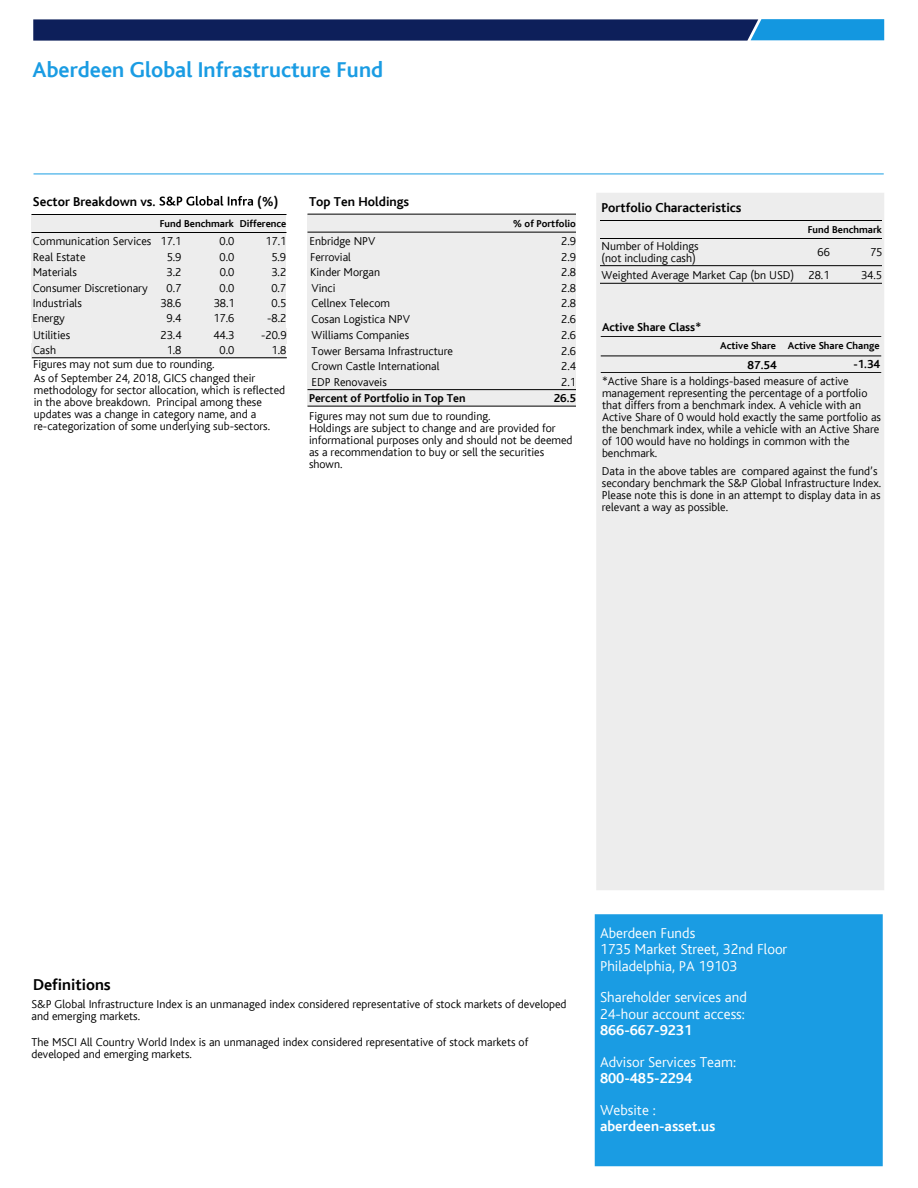
<style>
.page{position:relative;width:918px;height:1188px;background:#fff}
.page>*{position:absolute;margin:0;border:0;box-sizing:border-box;transform-origin:0 0}
.t1{font:700 22.5px "Bliss";color:#1a9ce3}
.t2{font:700 16.5px "Bliss";color:#000}
.t3{font:300 15px/16.5px "Bliss";color:#fff}
.t4{font:700 15px "Bliss";color:#fff}
.t5{font:700 13.5px "Bliss";color:#000}
.t6{font:300 12px/12px "Bliss";color:#000}
.t7{font:700 12px "Bliss";color:#000}
.t8{font:700 10.5px "Bliss";color:#000}
</style>
<div class="page">
<div style="left:596px;top:193px;width:288px;height:697px;background:#ededed"></div>
<hr style="left:34px;top:174px;width:850px;height:1px;background:#1a9fe3">
<svg style="left:33px;top:19px;width:851px;height:22px;background:#173974"></svg>
<div style="left:595px;top:914px;width:288px;height:252px;background:#1a9ce3;border:2px solid #1a9ce3"></div>
<hr style="left:600px;top:220px;width:282px;height:1px;background:#000">
<hr style="left:600px;top:238px;width:282px;height:1px;background:#000">
<hr style="left:600px;top:265px;width:282px;height:1px;background:#000">
<hr style="left:600px;top:283px;width:282px;height:1px;background:#000">
<svg style="left:159px;top:196px;width:94px;height:10px"></svg>
<hr style="left:601px;top:336px;width:280px;height:1px;background:#000">
<hr style="left:601px;top:372px;width:280px;height:1px;background:#000">
<hr style="left:601px;top:356px;width:280px;height:1px;background:#000">
<div style="left:32px;top:214px;width:254px;height:18px;background:#ededed"></div>
<div style="left:32px;top:232px;width:254px;height:16px;background:#ededed"></div>
<div style="left:32px;top:248px;width:254px;height:16px;background:#ededed"></div>
<div style="left:32px;top:264px;width:254px;height:16px;background:#ededed"></div>
<div style="left:32px;top:280px;width:254px;height:16px;background:#ededed"></div>
<div style="left:32px;top:312px;width:254px;height:16px;background:#ededed"></div>
<div style="left:32px;top:343px;width:254px;height:15px;background:#ededed"></div>
<hr style="left:32px;top:214px;width:254px;height:1px;background:#000">
<hr style="left:32px;top:232px;width:254px;height:1px;background:#000">
<hr style="left:32px;top:357px;width:255px;height:1px;background:#000">
<div style="left:32px;top:295px;width:254px;height:17px;background:#ededed"></div>
<div style="left:32px;top:328px;width:255px;height:15px;background:#ededed"></div>
<div style="left:308px;top:214px;width:268px;height:18px;background:#ededed"></div>
<div style="left:308px;top:232px;width:268px;height:16px;background:#ededed"></div>
<div style="left:308px;top:248px;width:268px;height:16px;background:#ededed"></div>
<div style="left:308px;top:264px;width:268px;height:15px;background:#ededed"></div>
<div style="left:308px;top:279px;width:268px;height:16px;background:#ededed"></div>
<div style="left:308px;top:295px;width:268px;height:16px;background:#ededed"></div>
<div style="left:308px;top:311px;width:268px;height:16px;background:#ededed"></div>
<div style="left:308px;top:327px;width:268px;height:15px;background:#ededed"></div>
<div style="left:308px;top:342px;width:268px;height:16px;background:#ededed"></div>
<div style="left:308px;top:358px;width:268px;height:16px;background:#ededed"></div>
<div style="left:308px;top:374px;width:268px;height:16px;background:#ededed"></div>
<div style="left:308px;top:390px;width:268px;height:16px;background:#ededed"></div>
<hr style="left:308px;top:214px;width:268px;height:1px;background:#000">
<hr style="left:308px;top:232px;width:268px;height:1px;background:#000">
<hr style="left:308px;top:389px;width:268px;height:1px;background:#000">
<hr style="left:308px;top:406px;width:268px;height:1px;background:#000">
<h1 class="t1" style="left:33px;top:58px;width:352px">Aberdeen Global Infrastructure Fund</h1>
<p class="t5" style="left:33px;top:194px;width:124px">Sector Breakdown vs.</p>
<p class="t5" style="left:257px;top:194px;width:23px">(%)</p>
<p class="t5" style="left:309px;top:194px;width:102px">Top Ten Holdings</p>
<p class="t5" style="left:602px;top:200px;width:141px">Portfolio Characteristics</p>
<p class="t8" style="left:160px;top:218px;width:128px">Fund Benchmark Difference</p>
<p class="t6" style="left:33px;top:235px;width:150px">Communication Services 17.1</p>
<p class="t6" style="left:220px;top:235px;width:16px">0.0</p>
<p class="t6" style="left:265px;top:235px;width:22px">17.1</p>
<p class="t6" style="left:33px;top:251px;width:54px">Real Estate</p>
<p class="t6" style="left:167px;top:251px;width:16px">5.9</p>
<p class="t6" style="left:220px;top:251px;width:16px">0.0</p>
<p class="t6" style="left:271px;top:251px;width:16px">5.9</p>
<p class="t6" style="left:310px;top:234px;width:68px;line-height:15.8px">Enbridge NPV<br>Ferrovial</p>
<p class="t8" style="left:513px;top:218px;width:65px">% of Portfolio</p>
<p class="t6" style="left:561px;top:236px;width:16px">2.9</p>
<p class="t6" style="left:561px;top:251px;width:16px">2.9</p>
<p class="t6" style="left:33px;top:267px;width:46px">Materials</p>
<p class="t6" style="left:167px;top:267px;width:16px">3.2</p>
<p class="t6" style="left:220px;top:267px;width:16px">0.0</p>
<p class="t6" style="left:271px;top:267px;width:16px">3.2</p>
<p class="t6" style="left:33px;top:282px;width:116px">Consumer Discretionary</p>
<p class="t6" style="left:167px;top:282px;width:16px">0.7</p>
<p class="t6" style="left:220px;top:282px;width:16px">0.0</p>
<p class="t6" style="left:271px;top:282px;width:16px">0.7</p>
<p class="t6" style="left:261px;top:329px;width:27px">-20.9</p>
<p class="t6" style="left:33px;top:297px;width:50px">Industrials</p>
<p class="t6" style="left:161px;top:298px;width:22px">38.6</p>
<p class="t6" style="left:214px;top:298px;width:22px">38.1</p>
<p class="t6" style="left:272px;top:298px;width:16px">0.5</p>
<p class="t6" style="left:32px;top:313px;width:34px">Energy</p>
<p class="t6" style="left:167px;top:313px;width:16px">9.4</p>
<p class="t6" style="left:213px;top:313px;width:22px">17.6</p>
<p class="t6" style="left:33px;top:359px;width:183px">Figures may not sum due to rounding.</p>
<p class="t6" style="left:267px;top:313px;width:21px">-8.2</p>
<p class="t6" style="left:33px;top:329px;width:39px">Utilities</p>
<p class="t6" style="left:161px;top:329px;width:22px">23.4</p>
<p class="t6" style="left:213px;top:329px;width:22px">44.3</p>
<p class="t6" style="left:33px;top:344px;width:25px">Cash</p>
<p class="t6" style="left:34px;top:372px;width:253px">As of September 24, 2018, GICS changed their methodology for sector allocation, which is reflected in the above breakdown. Principal among these updates was a change in category name, and a re-categorization of some underlying sub-sectors.</p>
<p class="t6" style="left:167px;top:344px;width:16px">1.8</p>
<p class="t6" style="left:220px;top:344px;width:16px">0.0</p>
<p class="t6" style="left:272px;top:344px;width:16px">1.8</p>
<p class="t6" style="left:310px;top:266px;width:72px">Kinder Morgan</p>
<p class="t6" style="left:561px;top:266px;width:16px">2.8</p>
<p class="t6" style="left:311px;top:298px;width:80px">Cellnex Telecom</p>
<p class="t6" style="left:311px;top:282px;width:26px">Vinci</p>
<p class="t6" style="left:561px;top:282px;width:16px">2.8</p>
<p class="t6" style="left:561px;top:298px;width:16px">2.8</p>
<p class="t6" style="left:311px;top:313px;width:100px">Cosan Logistica NPV</p>
<p class="t6" style="left:561px;top:314px;width:16px">2.6</p>
<p class="t6" style="left:312px;top:329px;width:99px">Williams Companies</p>
<p class="t6" style="left:561px;top:329px;width:16px">2.6</p>
<p class="t6" style="left:312px;top:345px;width:143px">Tower Bersama Infrastructure</p>
<p class="t6" style="left:561px;top:345px;width:16px">2.6</p>
<p class="t6" style="left:312px;top:361px;width:129px">Crown Castle International</p>
<p class="t6" style="left:561px;top:361px;width:16px">2.4</p>
<p class="t6" style="left:312px;top:376px;width:77px">EDP Renovaveis</p>
<p class="t6" style="left:561px;top:376px;width:16px">2.1</p>
<p class="t7" style="left:309px;top:392px;width:158px">Percent of Portfolio in Top Ten</p>
<p class="t7" style="left:554px;top:392px;width:24px">26.5</p>
<p class="t6" style="left:309px;top:410px;width:265px">Figures may not sum due to rounding.<br>Holdings are subject to change and are provided for informational purposes only and should not be deemed as a recommendation to buy or sell the securities shown.</p>
<p class="t8" style="left:808px;top:224px;width:76px">Fund Benchmark</p>
<p class="t6" style="left:602px;top:241px;width:99px">Number of Holdings (not including cash)</p>
<p class="t6" style="left:602px;top:242px;width:230px;line-height:22.4px;text-align:right">66<br>Weighted Average Market Cap (bn USD) 28.1</p>
<p class="t7" style="left:602px;top:321px;width:101px">Active Share Class*</p>
<p class="t6" style="left:870px;top:247px;width:14px">75</p>
<p class="t6" style="left:861px;top:269px;width:22px">34.5</p>
<p class="t8" style="left:720px;top:340px;width:57px">Active Share</p>
<p class="t6" style="left:602px;top:375px;width:281px">*Active Share is a holdings-based measure of active management representing the percentage of a portfolio that differs from a benchmark index. A vehicle with an Active Share of 0 would hold exactly the same portfolio as the benchmark index, while a vehicle with an Active Share of 100 would have no holdings in common with the benchmark.</p>
<p class="t8" style="left:788px;top:340px;width:93px">Active Share Change</p>
<p class="t7" style="left:853px;top:358px;width:28px">-1.34</p>
<p class="t7" style="left:748px;top:358px;width:30px">87.54</p>
<p class="t6" style="left:602px;top:465px;width:281px">Data in the above tables are compared against the fund’s secondary benchmark the S&amp;P Global Infrastructure Index.<br>Please note this is done in an attempt to display data in as relevant a way as possible.</p>
<h2 class="t2" style="left:33px;top:976px;width:79px">Definitions</h2>
<p class="t6" style="left:32px;top:998px;width:537px">S&amp;P Global Infrastructure Index is an unmanaged index considered representative of stock markets of developed and emerging markets.</p>
<p class="t6" style="left:32px;top:1036px;width:498px">The MSCI All Country World Index is an unmanaged index considered representative of stock markets of developed and emerging markets.</p>
<p class="t3" style="left:600px;top:925px;width:189px">Aberdeen Funds<br>1735 Market Street, 32nd Floor<br>Philadelphia, PA 19103</p>
<p class="t3" style="left:600px;top:989px;width:148px">Shareholder services and<br>24-hour account access:</p>
<p class="t4" style="left:600px;top:1022px;width:94px">866-667-9231</p>
<p class="t3" style="left:600px;top:1054px;width:138px">Advisor Services Team:</p>
<p class="t4" style="left:600px;top:1070px;width:94px">800-485-2294</p>
<p class="t3" style="left:600px;top:1102px;width:57px">Website :</p>
<p class="t4" style="left:600px;top:1118px;width:117px">aberdeen-asset.us</p>
</div>
